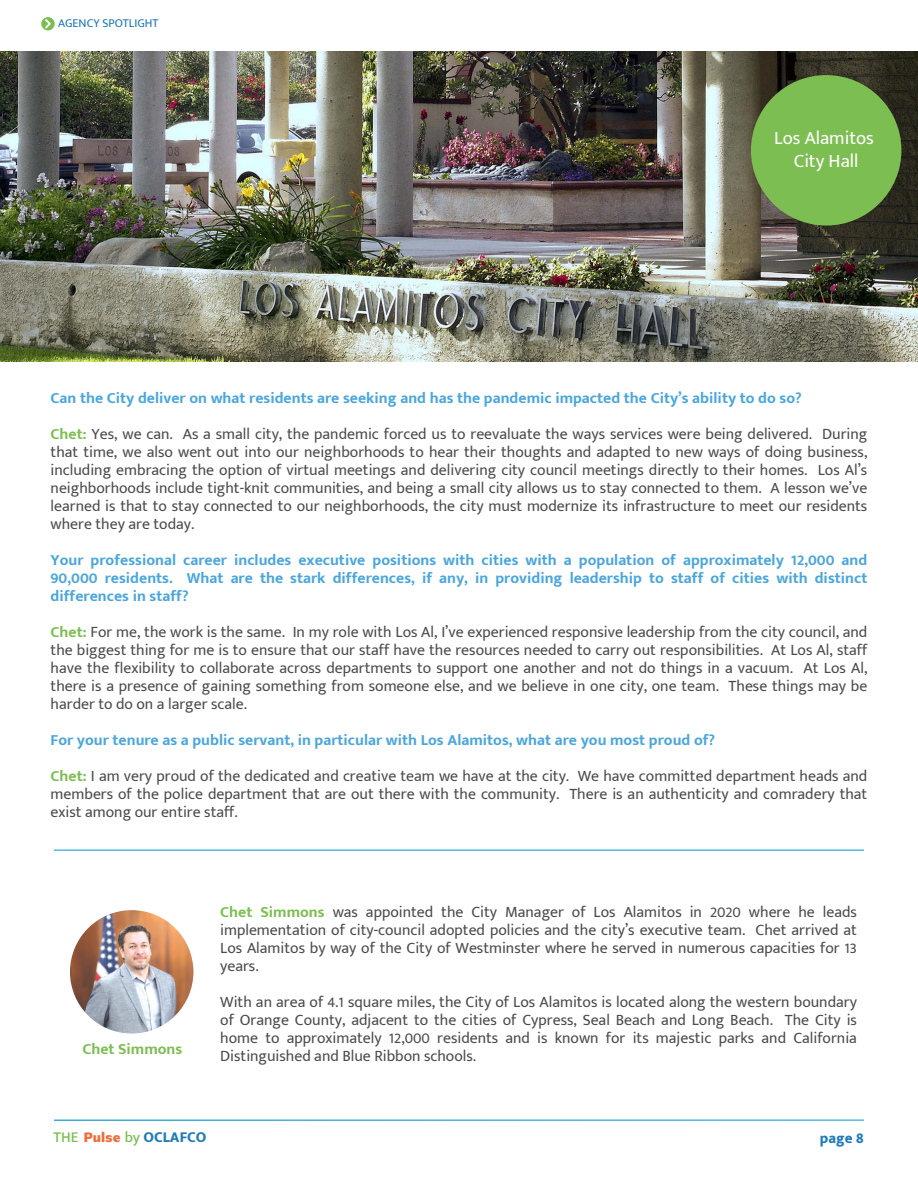
<style>
.page{position:relative;width:918px;height:1188px;background:#fff}
.page>*{position:absolute;margin:0;border:0;box-sizing:border-box;transform-origin:0 0}
.t1{font:18.75px/23.7px "Mukta Mahee";color:#fff;text-align:center}
.t2{font:15.75px/18px "Mukta Mahee";color:#4c4c4e;text-align:justify}
.t3{font:700 15.75px/18px "Mukta Mahee";color:#4ba6dd;text-align:justify}
.t4{font:700 15.75px "Mukta Mahee";color:#7dbe52}
.t5{font:800 15px "Mukta Mahee";color:#217cbb}
.t6{font:12px "Mukta Mahee";color:#1b78b7}
.s1{font-weight:700;color:#7dbe52}
.s2{font-weight:500;color:#7cbe52}
.s3{font-family:"Banburi";font-weight:700;color:#ed6d3d}
</style>
<div class="page">
<hr style="left:54px;top:850px;width:810px;height:1px;background:#1ea4db">
<hr style="left:54px;top:1120px;width:810px;height:1px;background:#1ea4db">
<img style="left:70px;top:910px;width:123px;height:124px;border-radius:50%">
<img style="left:0;top:51px;width:917px;height:310px">
<div style="left:751px;top:75px;width:150px;height:151px;background:#7dbe52;border-radius:50%"></div>
<svg style="left:41px;top:17px;width:14px;height:13px"></svg>
<svg style="left:45px;top:19px;width:6px;height:9px"></svg>
<p class="t6" style="left:58px;top:16px;width:102px">AGENCY SPOTLIGHT</p>
<h3 class="t1" style="left:774px;top:125px;width:101px">Los Alamitos<br>City Hall</h3>
<h4 class="t3" style="left:51px;top:389px;width:753px">Can the City deliver on what residents are seeking and has the pandemic impacted the City’s ability to do so?</h4>
<h3 class="t2" style="left:51px;top:425px;width:818px"><span class="s1">Chet:</span> Yes, we can. As a small city, the pandemic forced us to reevaluate the ways services were being delivered. During that time, we also went out into our neighborhoods to hear their thoughts and adapted to new ways of doing business, including embracing the option of virtual meetings and delivering city council meetings directly to their homes. Los Al’s neighborhoods include tight-knit communities, and being a small city allows us to stay connected to them. A lesson we’ve learned is that to stay connected to our neighborhoods, the city must modernize its infrastructure to meet our residents where they are today.</h3>
<h4 class="t3" style="left:51px;top:551px;width:818px">Your professional career includes executive positions with cities with a population of approximately 12,000 and 90,000 residents. What are the stark differences, if any, in providing leadership to staff of cities with distinct differences in staff?</h4>
<h3 class="t2" style="left:51px;top:623px;width:818px"><span class="s1">Chet:</span> For me, the work is the same. In my role with Los Al, I’ve experienced responsive leadership from the city council, and the biggest thing for me is to ensure that our staff have the resources needed to carry out responsibilities. At Los Al, staff have the flexibility to collaborate across departments to support one another and not do things in a vacuum. At Los Al, there is a presence of gaining something from someone else, and we believe in one city, one team. These things may be harder to do on a larger scale.</h3>
<h4 class="t3" style="left:51px;top:731px;width:666px">For your tenure as a public servant, in particular with Los Alamitos, what are you most proud of?</h4>
<p class="t2" style="left:51px;top:767px;width:818px"><span class="s1">Chet:</span> I am very proud of the dedicated and creative team we have at the city. We have committed department heads and members of the police department that are out there with the community. There is an authenticity and comradery that exist among our entire staff.</p>
<p class="t4" style="left:82px;top:1040px;width:102px">Chet Simmons</p>
<h4 class="t2" style="left:220px;top:902px;width:638px"><span class="s1">Chet Simmons</span> was appointed the City Manager of Los Alamitos in 2020 where he leads implementation of city-council adopted policies and the city’s executive team. Chet arrived at Los Alamitos by way of the City of Westminster where he served in numerous capacities for 13 years.</h4>
<h4 class="t2" style="left:220px;top:992px;width:638px">With an area of 4.1 square miles, the City of Los Alamitos is located along the western boundary of Orange County, adjacent to the cities of Cypress, Seal Beach and Long Beach. The City is home to approximately 12,000 residents and is known for its majestic parks and California Distinguished and Blue Ribbon schools.</h4>
<h2 class="t5" style="left:54px;top:1129px;width:154px"><span class="s2">THE</span> <span class="s3">Pulse</span> <span class="s2">by</span> OCLAFCO</h2>
<h3 class="t5" style="left:820px;top:1129px;width:45px">page 8</h3>
</div>
